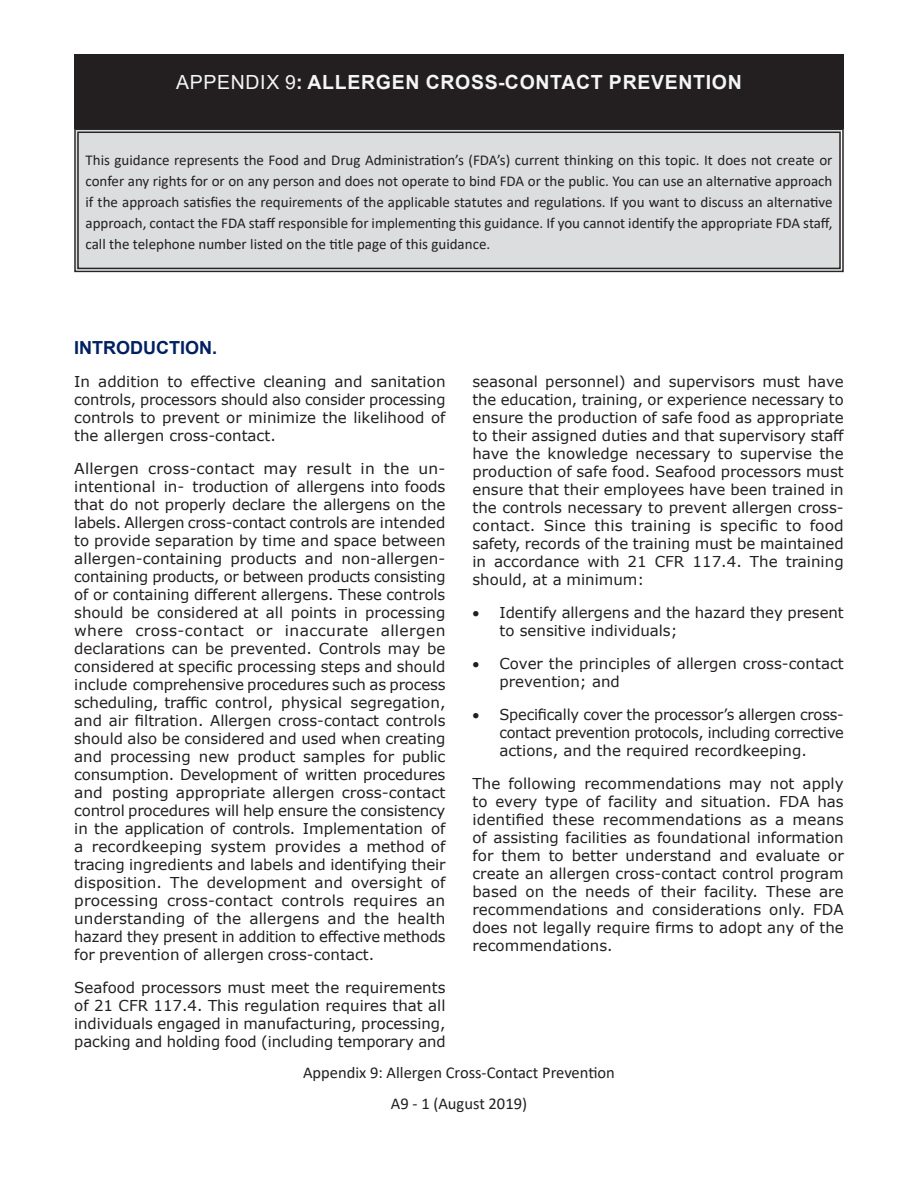
<style>
.page{position:relative;width:918px;height:1188px;background:#fff}
.page>*{position:absolute;margin:0;border:0;box-sizing:border-box;transform-origin:0 0}
.t1{font:700 19.5px "Arial";letter-spacing:.035em;color:#f5f5f6}
.Heading_1{font:700 18px "Arial";color:#002060}
.t2{font:16.5px "Calibri";color:#231f20}
.t3{font:15px/18px "Verdana";color:#231f20;text-align:justify}
.t4{font:15px/21px "Calibri";color:#231f20;text-align:justify}
.s1{font-weight:400}
</style>
<div class="page">
<div style="left:74px;top:54px;width:770px;height:75px;background:#231f20"></div>
<div style="left:74px;top:129px;width:770px;height:144px;background:#dcdddf"></div>
<div style="left:77px;top:132px;width:764px;height:137px;border:1px solid #282526"></div>
<p class="t1" style="left:176px;top:69px;width:567px"><span class="s1">APPENDIX 9</span>: ALLERGEN CROSS-CONTACT PREVENTION</p>
<p class="t4" style="left:86px;top:149px;width:749px">This guidance represents the Food and Drug Administration’s (FDA’s) current thinking on this topic. It does not create or confer any rights for or on any person and does not operate to bind FDA or the public. You can use an alternative approach if the approach satisfies the requirements of the applicable statutes and regulations. If you want to discuss an alternative approach, contact the FDA staff responsible for implementing this guidance. If you cannot identify the appropriate FDA staff, call the telephone number listed on the title page of this guidance.</p>
<p class="Heading_1" style="left:74px;top:335px;width:144px">INTRODUCTION.</p>
<p class="t3" style="left:74px;top:373px;width:373px">In addition to effective cleaning and sanitation controls, processors should also consider processing controls to prevent or minimize the likelihood of the allergen cross-contact.</p>
<p class="t3" style="left:74px;top:460px;width:373px">Allergen cross-contact may result in the un&shy;intentional in- troduction of allergens into foods that do not properly declare the allergens on the labels. Allergen cross-contact controls are intended to provide separation by time and space between allergen-containing products and non-allergen&shy;containing products, or between products consisting of or containing different allergens. These controls should be considered at all points in processing where cross-contact or inaccurate allergen declarations can be prevented. Controls may be considered at specific processing steps and should include comprehensive procedures such as process scheduling, traffic control, physical segregation, and air filtration. Allergen cross-contact controls should also be considered and used when creating and processing new product samples for public consumption. Development of written procedures and posting appropriate allergen cross-contact control procedures will help ensure the consistency in the application of controls. Implementation of a recordkeeping system provides a method of tracing ingredients and labels and identifying their disposition. The development and oversight of processing cross-contact controls requires an understanding of the allergens and the health hazard they present in addition to effective methods for prevention of allergen cross-contact.</p>
<p class="t3" style="left:74px;top:979px;width:373px">Seafood processors must meet the requirements of 21 CFR 117.4. This regulation requires that all individuals engaged in manufacturing, processing, packing and holding food (including temporary and</p>
<p class="t3" style="left:472px;top:373px;width:373px">seasonal personnel) and supervisors must have the education, training, or experience necessary to ensure the production of safe food as appropriate to their assigned duties and that supervisory staff have the knowledge necessary to supervise the production of safe food. Seafood processors must ensure that their employees have been trained in the controls necessary to prevent allergen cross&shy;contact. Since this training is specific to food safety, records of the training must be maintained in accordance with 21 CFR 117.4. The training should, at a minimum:</p>
<p class="t3" style="left:500px;top:604px;width:346px;text-indent:-27px">• Identify allergens and the hazard they present to sensitive individuals;</p>
<p class="t3" style="left:500px;top:655px;width:346px;text-indent:-27px">• Cover the principles of allergen cross-contact prevention; and</p>
<p class="t3" style="left:500px;top:706px;width:346px;text-indent:-27px">• Specifically cover the processor’s allergen cross&shy;contact prevention protocols, including corrective actions, and the required recordkeeping.</p>
<p class="t3" style="left:472px;top:775px;width:373px">The following recommendations may not apply to every type of facility and situation. FDA has identified these recommendations as a means of assisting facilities as foundational information for them to better understand and evaluate or create an allergen cross-contact control program based on the needs of their facility. These are recommendations and considerations only. FDA does not legally require firms to adopt any of the recommendations.</p>
<p class="t2" style="left:303px;top:1061px;width:313px">Appendix 9: Allergen Cross-Contact Prevention</p>
<p class="t2" style="left:391px;top:1092px;width:138px">A9 - 1 (August 2019)</p>
</div>
